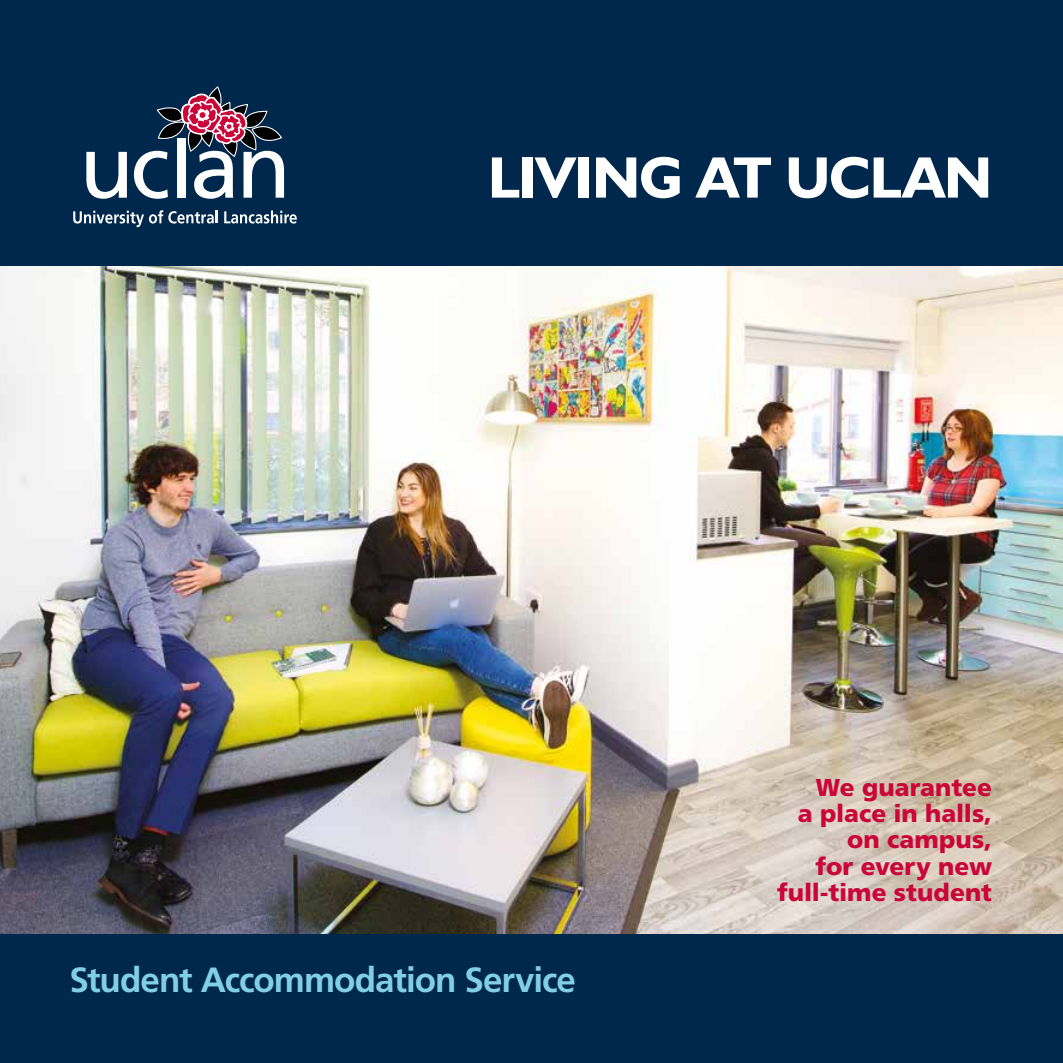
<style>
.page{position:relative;width:1063px;height:1063px;background:#fff}
.page>*{position:absolute;margin:0;border:0;box-sizing:border-box;transform-origin:0 0}
.t1{font:700 58.75px "Humanist 521 BT";letter-spacing:-.02em;color:#fff}
.Subhead_-_frutiger_b{font:700 35px "Frutiger";letter-spacing:-.03em;color:#82cee6}
.Body_-_frutiger_ligh{font:900 24.5px "Frutiger";color:#ca0538}
</style>
<div class="page">
<img style="left:0;top:266px;width:1063px;height:668px">
<div style="left:0;top:0;width:1063px;height:266px;background:#00284d"></div>
<div style="left:0;top:934px;width:1063px;height:129px;background:#00284d"></div>
<svg style="left:86px;top:152px;width:41px;height:47px"></svg>
<svg style="left:134px;top:86px;width:150px;height:113px"></svg>
<svg style="left:73px;top:210px;width:145px;height:17px"></svg>
<svg style="left:224px;top:210px;width:73px;height:14px"></svg>
<p class="t1" style="left:488px;top:141px;width:506px">LIVING AT UCLAN</p>
<p class="Subhead_-_frutiger_b" style="left:69px;top:959px;width:508px">Student Accommodation Service</p>
<p class="Body_-_frutiger_ligh" style="left:816px;top:772px;width:178px">We guarantee</p>
<p class="Body_-_frutiger_ligh" style="left:798px;top:799px;width:196px">a place in halls,</p>
<p class="Body_-_frutiger_ligh" style="left:847px;top:825px;width:146px">on campus,</p>
<p class="Body_-_frutiger_ligh" style="left:815px;top:852px;width:178px">for every new</p>
<p class="Body_-_frutiger_ligh" style="left:777px;top:878px;width:217px">full-time student</p>
</div>
